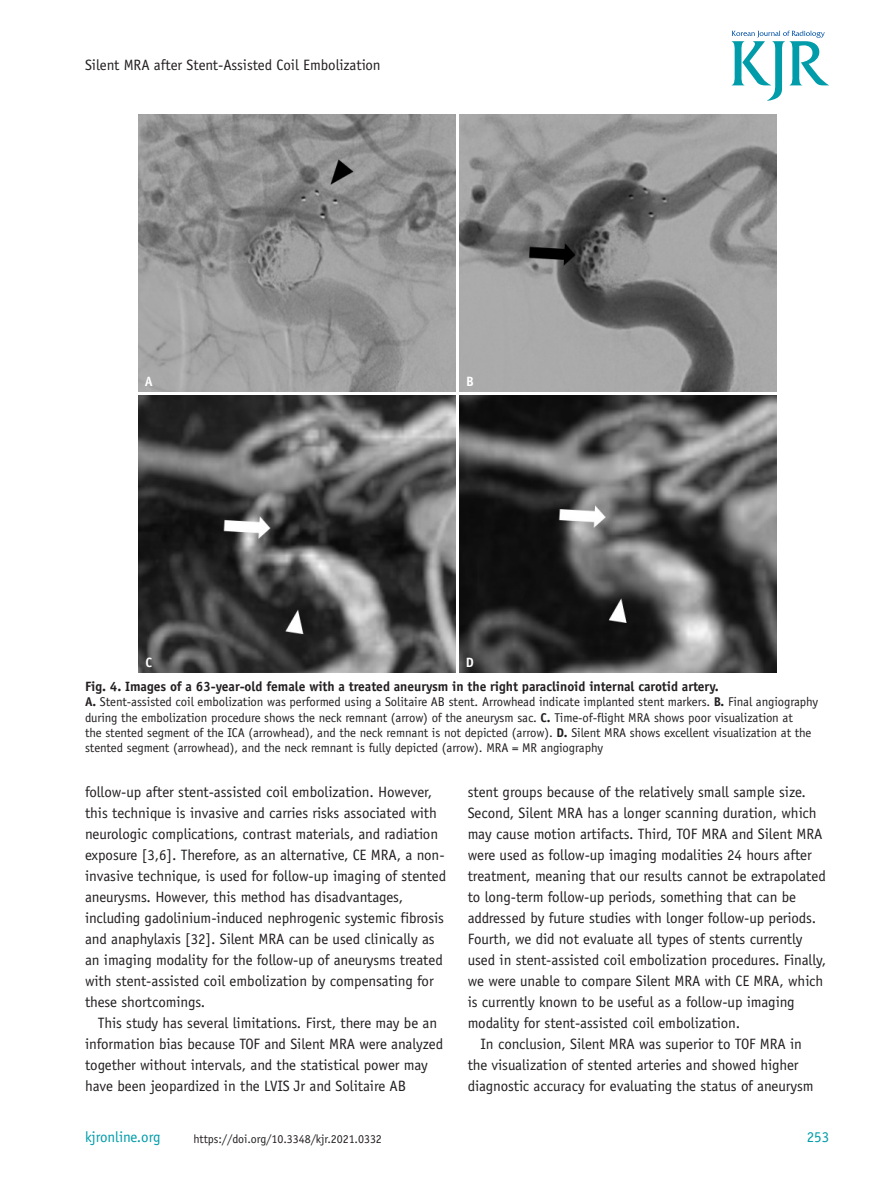
<style>
.page{position:relative;width:893px;height:1191px;background:#fff}
.page>*{position:absolute;margin:0;border:0;box-sizing:border-box;transform-origin:0 0}
.t1{font:15px/21px "Officina Sans Std";letter-spacing:-.005em;color:#231f20}
.t2{font:15px "Officina Sans Std";letter-spacing:-.005em;color:#009caa}
.t3{font:700 13.5px "Officina Sans Std";letter-spacing:-.005em;color:#231f20}
.t4{font:700 13.5px "Officina Sans Std";color:#fff}
.t5{font:12.75px/15.3px "Officina Sans Std";letter-spacing:-.005em;color:#231f20}
.t6{font:12px "Officina Sans Std";letter-spacing:-.005em;color:#231f20}
.s1{font-weight:700}
</style>
<div class="page">
<svg style="left:732px;top:31px;width:97px;height:70px"></svg>
<img style="left:138px;top:115px;width:317px;height:276px">
<img style="left:138px;top:395px;width:317px;height:277px">
<img style="left:459px;top:395px;width:317px;height:277px">
<img style="left:459px;top:115px;width:317px;height:276px">
<p class="t1" style="left:85px;top:54px;width:297px">Silent MRA after Stent-Assisted Coil Embolization</p>
<p class="t4" style="left:145px;top:373px;width:10px">A</p>
<p class="t4" style="left:145px;top:654px;width:8px">C</p>
<p class="t4" style="left:466px;top:373px;width:9px">B</p>
<p class="t4" style="left:466px;top:654px;width:10px">D</p>
<p class="t3" style="left:85px;top:678px;width:635px">Fig. 4. Images of a 63-year-old female with a treated aneurysm in the right paraclinoid internal carotid artery.</p>
<p class="t5" style="left:85px;top:694px;width:735px"><span class="s1">A.</span> Stent-assisted coil embolization was performed using a Solitaire AB stent. Arrowhead indicate implanted stent markers. <span class="s1">B.</span> Final angiography during the embolization procedure shows the neck remnant (arrow) of the aneurysm sac. <span class="s1">C.</span> Time-of-flight MRA shows poor visualization at<br>the stented segment of the ICA (arrowhead), and the neck remnant is not depicted (arrow). <span class="s1">D.</span> Silent MRA shows excellent visualization at the stented segment (arrowhead), and the neck remnant is fully depicted (arrow). MRA = MR angiography</p>
<p class="t1" style="left:85px;top:781px;width:363px">follow-up after stent-assisted coil embolization. However, this technique is invasive and carries risks associated with neurologic complications, contrast materials, and radiation exposure [3,6]. Therefore, as an alternative, CE MRA, a non&shy;invasive technique, is used for follow-up imaging of stented aneurysms. However, this method has disadvantages, including gadolinium-induced nephrogenic systemic fibrosis and anaphylaxis [32]. Silent MRA can be used clinically as an imaging modality for the follow-up of aneurysms treated with stent-assisted coil embolization by compensating for these shortcomings.</p>
<p class="t1" style="left:85px;top:1012px;width:360px;text-indent:13px">This study has several limitations. First, there may be an information bias because TOF and Silent MRA were analyzed together without intervals, and the statistical power may have been jeopardized in the LVIS Jr and Solitaire AB</p>
<p class="t2" style="left:85px;top:1128px;width:77px">kjronline.org</p>
<p class="t6" style="left:194px;top:1132px;width:190px">https://doi.org/10.3348/kjr.2021.0332</p>
<p class="t1" style="left:468px;top:781px;width:340px">stent groups because of the relatively small sample size.</p>
<p class="t1" style="left:468px;top:802px;width:350px">Second, Silent MRA has a longer scanning duration, which</p>
<p class="t1" style="left:468px;top:823px;width:356px">may cause motion artifacts. Third, TOF MRA and Silent MRA</p>
<p class="t1" style="left:468px;top:844px;width:346px">were used as follow-up imaging modalities 24 hours after</p>
<p class="t1" style="left:468px;top:865px;width:360px">treatment, meaning that our results cannot be extrapolated</p>
<p class="t1" style="left:468px;top:886px;width:330px">to long-term follow-up periods, something that can be</p>
<p class="t1" style="left:468px;top:907px;width:350px">addressed by future studies with longer follow-up periods.</p>
<p class="t1" style="left:468px;top:928px;width:336px">Fourth, we did not evaluate all types of stents currently</p>
<p class="t1" style="left:468px;top:949px;width:360px">used in stent-assisted coil embolization procedures. Finally,</p>
<p class="t1" style="left:468px;top:970px;width:357px">we were unable to compare Silent MRA with CE MRA, which</p>
<p class="t1" style="left:468px;top:991px;width:328px">is currently known to be useful as a follow-up imaging</p>
<p class="t1" style="left:468px;top:1012px;width:274px">modality for stent-assisted coil embolization.</p>
<p class="t1" style="left:480px;top:1033px;width:323px">In conclusion, Silent MRA was superior to TOF MRA in</p>
<p class="t1" style="left:468px;top:1054px;width:332px">the visualization of stented arteries and showed higher</p>
<p class="t1" style="left:468px;top:1075px;width:347px">diagnostic accuracy for evaluating the status of aneurysm</p>
<p class="t2" style="left:807px;top:1128px;width:24px">253</p>
</div>
